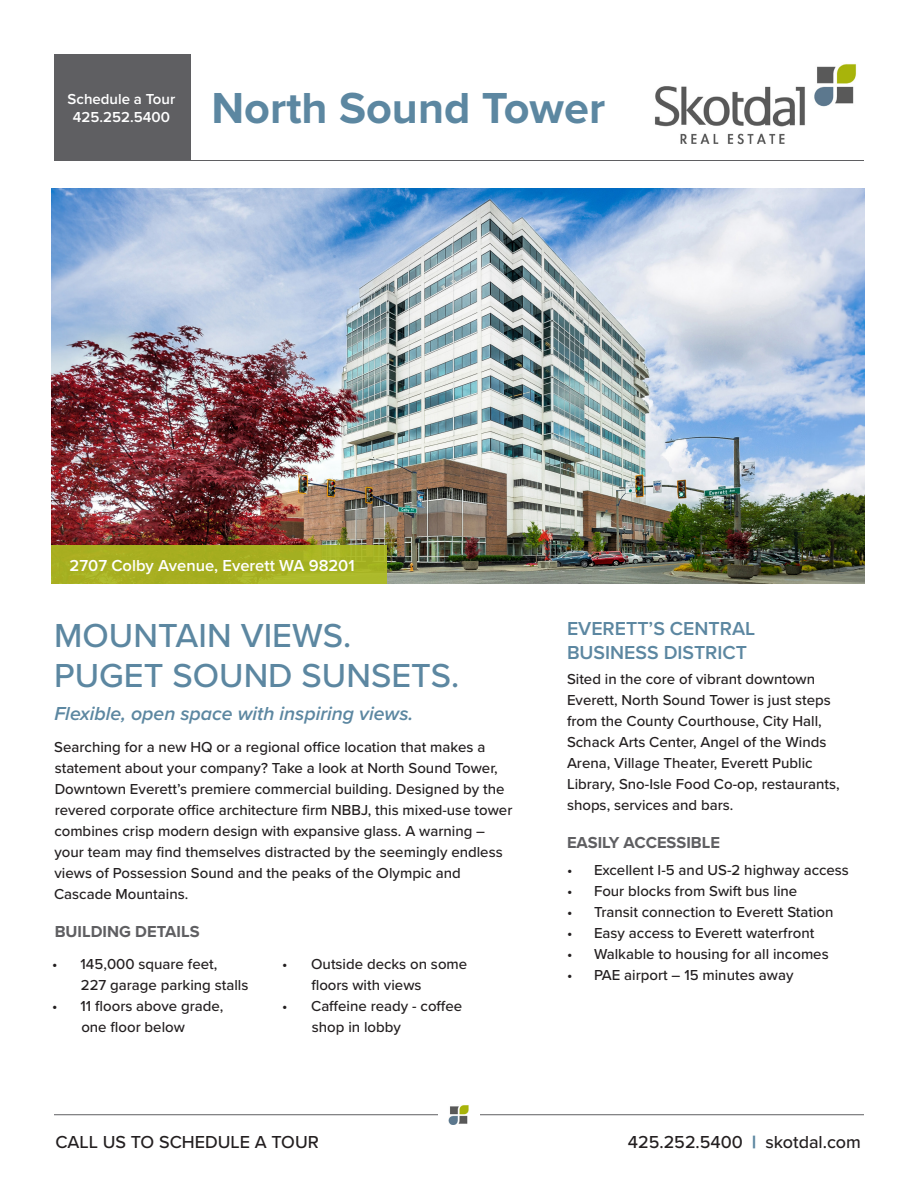
<style>
.page{position:relative;width:918px;height:1188px;background:#fff}
.page>*{position:absolute;margin:0;border:0;box-sizing:border-box;transform-origin:0 0}
.t1{font:700 45px "Proxima Nova";color:#5c87a1}
.t2{font:500 34.5px "Proxima Nova";color:#5c87a1}
.t3{font:italic 600 19.5px "Proxima Nova";color:#5c87a1}
.t4{font:600 19.5px "Proxima Nova";color:#5c87a1}
.t5{font:500 18px "Proxima Nova";color:#231f20}
.t6{font:700 16.5px "Proxima Nova";color:#5f5f62}
.t7{font:600 16.5px "Proxima Nova";color:#fff}
.t8{font:500 15px/21px "Proxima Nova";color:#231f20}
.t9{font:600 15px "Proxima Nova";color:#fff}
.s1{font-weight:900;color:#5c87a1}
</style>
<div class="page">
<img style="left:52px;top:188px;width:812px;height:396px">
<img style="left:655px;top:64px;width:202px;height:81px">
<div style="left:55px;top:54px;width:136px;height:107px;background:#5f5f62"></div>
<hr style="left:54px;top:160px;width:810px;height:1px;background:#5f5f62">
<hr style="left:54px;top:1114px;width:810px;height:1px;background:#5f5f62">
<div style="left:52px;top:545px;width:335px;height:39px;background:#a7af21"></div>
<div style="left:438px;top:1100px;width:42px;height:29px;background:#fff"></div>
<img style="left:449px;top:1105px;width:20px;height:20px">
<p class="t9" style="left:68px;top:87px;width:109px">Schedule a Tour</p>
<p class="t9" style="left:73px;top:105px;width:99px">425.252.5400</p>
<p class="t1" style="left:212px;top:75px;width:395px">North Sound Tower</p>
<p class="t7" style="left:70px;top:553px;width:287px">2707 Colby Avenue, Everett WA 98201</p>
<p class="t2" style="left:54px;top:610px;width:299px">MOUNTAIN VIEWS.</p>
<p class="t2" style="left:54px;top:650px;width:407px">PUGET SOUND SUNSETS.</p>
<p class="t3" style="left:54px;top:699px;width:360px">Flexible, open space with inspiring views.</p>
<p class="t8" style="left:54px;top:736px;width:460px">Searching for a new HQ or a regional office location that makes a statement about your company? Take a look at North Sound Tower, Downtown Everett’s premiere commercial building. Designed by the revered corporate office architecture firm NBBJ, this mixed-use tower combines crisp modern design with expansive glass. A warning – your team may find themselves distracted by the seemingly endless views of Possession Sound and the peaks of the Olympic and Cascade Mountains.</p>
<p class="t6" style="left:55px;top:919px;width:146px">BUILDING DETAILS</p>
<p class="t8" style="left:81px;top:953px;width:169px;text-indent:-29px">• 145,000 square feet,<br>227 garage parking stalls</p>
<p class="t8" style="left:81px;top:995px;width:144px;text-indent:-29px">• 11 floors above grade, one floor below</p>
<p class="t8" style="left:311px;top:953px;width:157px;text-indent:-29px">• Outside decks on some floors with views</p>
<p class="t8" style="left:312px;top:995px;width:152px;text-indent:-30px">• Caffeine ready - coffee shop in lobby</p>
<p class="t5" style="left:56px;top:1128px;width:265px">CALL US TO SCHEDULE A TOUR</p>
<p class="t4" style="left:567px;top:614px;width:190px">EVERETT’S CENTRAL</p>
<p class="t4" style="left:567px;top:638px;width:182px">BUSINESS DISTRICT</p>
<p class="t8" style="left:567px;top:668px;width:274px">Sited in the core of vibrant downtown Everett, North Sound Tower is just steps from the County Courthouse, City Hall, Schack Arts Center, Angel of the Winds Arena, Village Theater, Everett Public Library, Sno-Isle Food Co-op, restaurants, shops, services and bars.</p>
<p class="t6" style="left:567px;top:830px;width:155px">EASILY ACCESSIBLE</p>
<p class="t8" style="left:567px;top:859px;width:283px">• Excellent I-5 and US-2 highway access</p>
<p class="t8" style="left:567px;top:880px;width:232px">• Four blocks from Swift bus line</p>
<p class="t8" style="left:567px;top:901px;width:268px">• Transit connection to Everett Station</p>
<p class="t8" style="left:567px;top:922px;width:249px">• Easy access to Everett waterfront</p>
<p class="t8" style="left:567px;top:943px;width:263px">• Walkable to housing for all incomes</p>
<p class="t8" style="left:567px;top:964px;width:228px">• PAE airport – 15 minutes away</p>
<p class="t5" style="left:628px;top:1128px;width:235px">425.252.5400 <span class="s1">|</span> skotdal.com</p>
</div>
